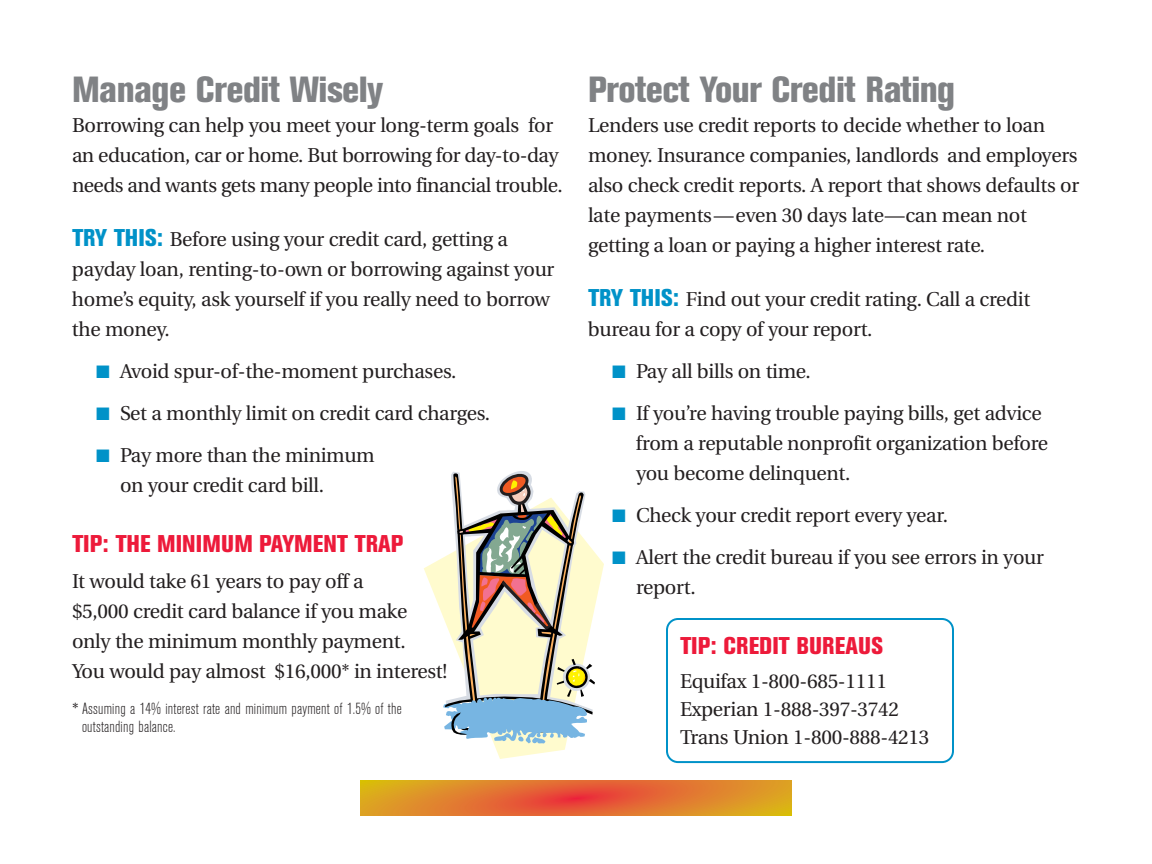
<style>
.page{position:relative;width:1152px;height:864px;background:#fff}
.page>*{position:absolute;margin:0;border:0;box-sizing:border-box;transform-origin:0 0}
.t1{font:800 condensed 36px "Akzidenz Grotesk BE";letter-spacing:-.015em;color:#808285}
.t2{font:800 condensed 24px "Akzidenz Grotesk BE";letter-spacing:.005em;color:#ed1a3a}
.t3{font:20px/30px "Utopia";letter-spacing:-.015em;color:#231f20}
.t4{font:300 condensed 16px/18px "Akzidenz Grotesk BE";letter-spacing:.015em;color:#231f20}
.s1{font-family:"Akzidenz Grotesk BE";font-weight:800;font-stretch:condensed;font-size:24px;color:#0092c8}
.s2{color:#0092c8}
.s3{font-family:"Utopia";font-weight:400;font-stretch:normal}
</style>
<div class="page">
<svg style="left:424px;top:553px;width:180px;height:206px"></svg>
<svg style="left:443px;top:471px;width:152px;height:275px"></svg>
<svg style="left:666px;top:618px;width:288px;height:145px"></svg>
<svg style="left:360px;top:780px;width:432px;height:36px;background:#e17c2d"></svg>
<p class="t1" style="left:72px;top:77px;width:313px">Manage Credit Wisely</p>
<p class="t3" style="left:72px;top:112px;width:492px">Borrowing can help you meet your long-term goals for an education, car or home. But borrowing for day-to-day needs and wants gets many people into financial trouble.</p>
<p class="t3" style="left:72px;top:226px;width:484px"><span class="s1">TRY THIS:</span> Before using your credit card, getting a payday loan, renting-to-own or borrowing against your home’s equity, ask yourself if you really need to borrow the money.</p>
<p class="t3" style="left:96px;top:358px;width:362px"><span class="s2">■</span> Avoid spur-of-the-moment purchases.</p>
<p class="t3" style="left:96px;top:400px;width:396px"><span class="s2">■</span> Set a monthly limit on credit card charges.</p>
<p class="t3" style="left:120px;top:442px;width:256px;text-indent:-24px"><span class="s2">■</span> Pay more than the minimum on your credit card bill.</p>
<p class="t2" style="left:72px;top:535px;width:333px">TIP: THE MINIMUM PAYMENT TRAP</p>
<p class="t3" style="left:72px;top:568px;width:377px">It would take 61 years to pay off a<br>$5,000 credit card balance if you make only the minimum monthly payment.<br>You would pay almost $16,000* in interest!</p>
<p class="t4" style="left:82px;top:701px;width:321px;text-indent:-10px"><span class="s3">*</span> Assuming a 14% interest rate and minimum payment of 1.5% of the outstanding balance.</p>
<p class="t1" style="left:588px;top:77px;width:369px">Protect Your Credit Rating</p>
<p class="t3" style="left:588px;top:112px;width:493px">Lenders use credit reports to decide whether to loan money. Insurance companies, landlords and employers also check credit reports. A report that shows defaults or late payments —even 30 days late—can mean not getting a loan or paying a higher interest rate.</p>
<p class="t3" style="left:588px;top:286px;width:444px"><span class="s1">TRY THIS:</span> Find out your credit rating. Call a credit bureau for a copy of your report.</p>
<p class="t3" style="left:612px;top:358px;width:200px"><span class="s2">■</span> Pay all bills on time.</p>
<p class="t3" style="left:636px;top:400px;width:414px;text-indent:-24px"><span class="s2">■</span> If you’re having trouble paying bills, get advice from a reputable nonprofit organization before you become delinquent.</p>
<p class="t3" style="left:612px;top:502px;width:337px"><span class="s2">■</span> Check your credit report every year.</p>
<p class="t3" style="left:636px;top:544px;width:409px;text-indent:-24px"><span class="s2">■</span> Alert the credit bureau if you see errors in your report.</p>
<p class="t2" style="left:680px;top:637px;width:204px">TIP: CREDIT BUREAUS</p>
<p class="t3" style="left:680px;top:669px;width:251px;line-height:28px">Equifax 1-800-685-1111<br>Experian 1-888-397-3742<br>Trans Union 1-800-888-4213</p>
</div>
